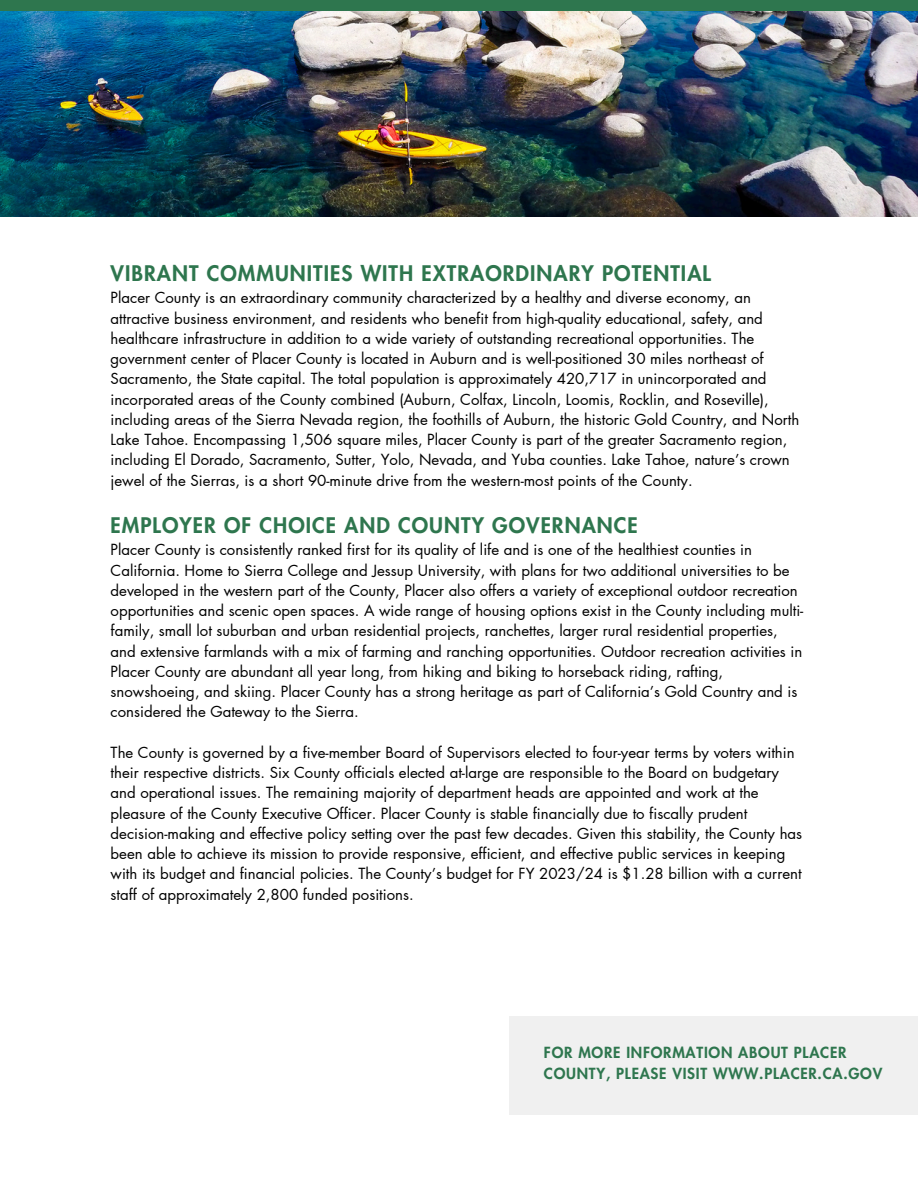
<style>
.page{position:relative;width:918px;height:1188px;background:#fff}
.page>*{position:absolute;margin:0;border:0;box-sizing:border-box;transform-origin:0 0}
.t1{font:800 21px "Futura LT Pro";letter-spacing:.05em;color:#2e764e}
.t2{font:15px/20.2px "Futura LT Pro";color:#000}
.t3{font:800 15px/20.2px "Futura LT Pro";letter-spacing:.05em;color:#2e764e}
</style>
<div class="page">
<img style="left:0;top:11px;width:918px;height:205px">
<div style="left:0;top:0;width:918px;height:11px;background:#2e764e"></div>
<div style="left:509px;top:1016px;width:409px;height:98px;background:#f0f0f0"></div>
<h1 class="t1" style="left:111px;top:264px;width:602px">VIBRANT COMMUNITIES WITH EXTRAORDINARY POTENTIAL</h1>
<p class="t2" style="left:111px;top:288px;width:690px">Placer County is an extraordinary community characterized by a healthy and diverse economy, an attractive business environment, and residents who benefit from high-quality educational, safety, and healthcare infrastructure in addition to a wide variety of outstanding recreational opportunities. The government center of Placer County is located in Auburn and is well-positioned 30 miles northeast of Sacramento, the State capital. The total population is approximately 420,717 in unincorporated and incorporated areas of the County combined (Auburn, Colfax, Lincoln, Loomis, Rocklin, and Roseville), including areas of the Sierra Nevada region, the foothills of Auburn, the historic Gold Country, and North Lake Tahoe. Encompassing 1,506 square miles, Placer County is part of the greater Sacramento region, including El Dorado, Sacramento, Sutter, Yolo, Nevada, and Yuba counties. Lake Tahoe, nature’s crown jewel of the Sierras, is a short 90-minute drive from the western-most points of the County.</p>
<h1 class="t1" style="left:111px;top:516px;width:529px">EMPLOYER OF CHOICE AND COUNTY GOVERNANCE</h1>
<p class="t2" style="left:111px;top:540px;width:694px">Placer County is consistently ranked first for its quality of life and is one of the healthiest counties in California. Home to Sierra College and Jessup University, with plans for two additional universities to be developed in the western part of the County, Placer also offers a variety of exceptional outdoor recreation opportunities and scenic open spaces. A wide range of housing options exist in the County including multi&shy;family, small lot suburban and urban residential projects, ranchettes, larger rural residential properties, and extensive farmlands with a mix of farming and ranching opportunities. Outdoor recreation activities in Placer County are abundant all year long, from hiking and biking to horseback riding, rafting, snowshoeing, and skiing. Placer County has a strong heritage as part of California’s Gold Country and is considered the Gateway to the Sierra.</p>
<p class="t2" style="left:111px;top:743px;width:693px">The County is governed by a five-member Board of Supervisors elected to four-year terms by voters within their respective districts. Six County officials elected at-large are responsible to the Board on budgetary and operational issues. The remaining majority of department heads are appointed and work at the pleasure of the County Executive Officer. Placer County is stable financially due to fiscally prudent decision-making and effective policy setting over the past few decades. Given this stability, the County has been able to achieve its mission to provide responsive, efficient, and effective public services in keeping with its budget and financial policies. The County’s budget for FY 2023/24 is $1.28 billion with a current staff of approximately 2,800 funded positions.</p>
<p class="t3" style="left:544px;top:1043px;width:340px">FOR MORE INFORMATION ABOUT PLACER<br>COUNTY, PLEASE VISIT WWW.PLACER.CA.GOV</p>
</div>
